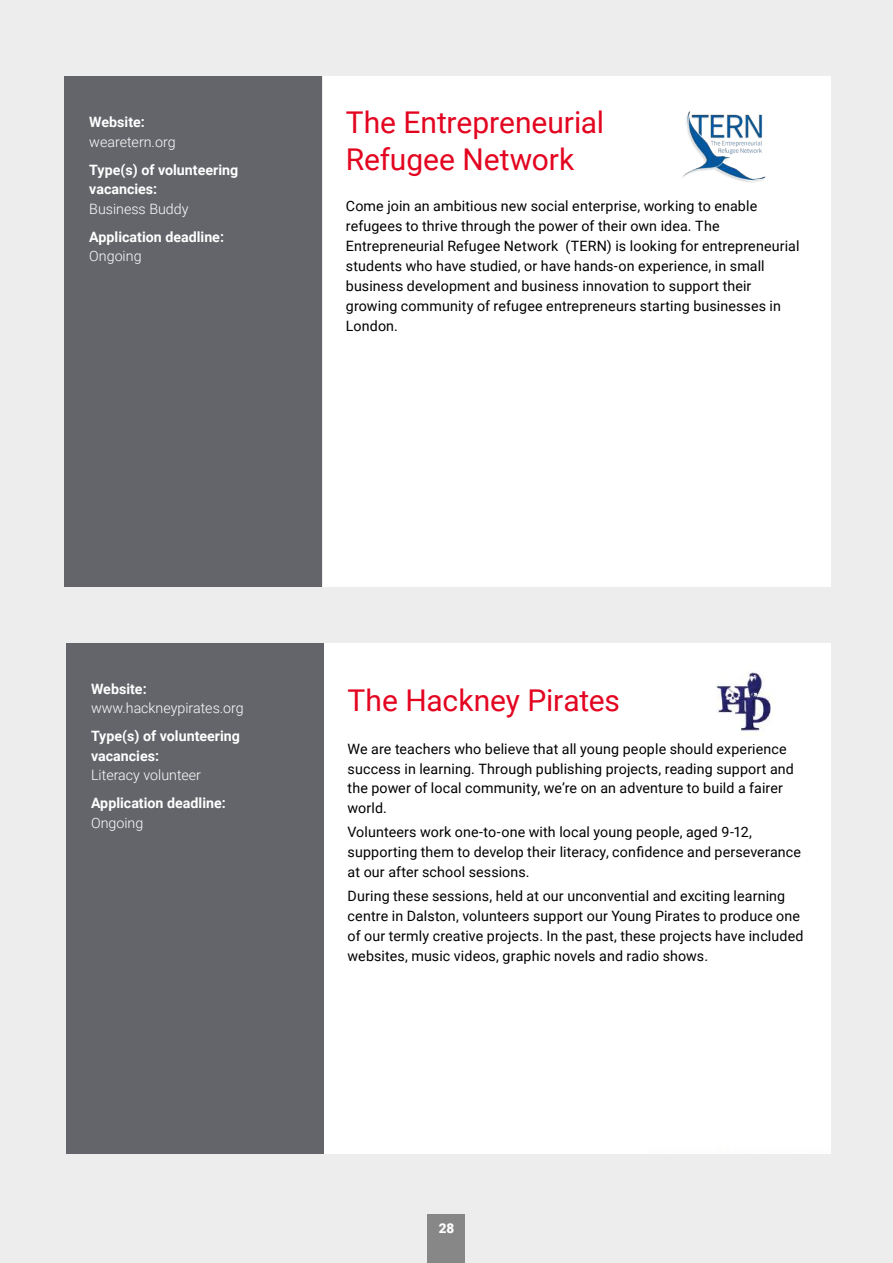
<style>
.page{position:relative;width:893px;height:1263px;background:#ededed}
.page>*{position:absolute;margin:0;border:0;box-sizing:border-box;transform-origin:0 0}
.t1{font:30px/37.5px "Roboto";letter-spacing:-.005em;color:#e30520}
.t2{font:14.25px/20px "Roboto";letter-spacing:.01em;color:#000}
.t3{font:700 14.25px/19.5px "Roboto";color:#fff}
.t4{font:300 14.25px "Roboto";color:#fff}
.t5{font:900 13.5px "Roboto";color:#fff}
</style>
<div class="page">
<div style="left:428px;top:1215px;width:37px;height:48px;background:#878787"></div>
<div style="left:324px;top:77px;width:507px;height:510px;background:#fff"></div>
<img style="left:683px;top:111px;width:83px;height:72px">
<div style="left:64px;top:77px;width:258px;height:510px;background:#63656a"></div>
<div style="left:324px;top:643px;width:507px;height:510px;background:#fff"></div>
<div style="left:66px;top:643px;width:258px;height:510px;background:#63656a"></div>
<img style="left:716px;top:665px;width:69px;height:78px">
<p class="t3" style="left:89px;top:112px;width:57px">Website:</p>
<p class="t4" style="left:89px;top:132px;width:88px">wearetern.org</p>
<p class="t3" style="left:89px;top:159px;width:150px">Type(s) of volunteering vacancies:</p>
<p class="t4" style="left:89px;top:199px;width:101px">Business Buddy</p>
<p class="t3" style="left:89px;top:226px;width:136px">Application deadline:</p>
<p class="t4" style="left:89px;top:246px;width:54px">Ongoing</p>
<h1 class="t1" style="left:346px;top:102px;width:260px">The Entrepreneurial<br>Refugee Network</h1>
<p class="t2" style="left:346px;top:196px;width:455px">Come join an ambitious new social enterprise, working to enable refugees to thrive through the power of their own idea. The Entrepreneurial Refugee Network (TERN) is looking for entrepreneurial students who have studied, or have hands-on experience, in small business development and business innovation to support their growing community of refugee entrepreneurs starting businesses in London.</p>
<p class="t3" style="left:91px;top:678px;width:57px">Website:</p>
<p class="t4" style="left:91px;top:698px;width:154px">www.hackneypirates.org</p>
<p class="t3" style="left:91px;top:726px;width:150px">Type(s) of volunteering vacancies:</p>
<p class="t4" style="left:91px;top:765px;width:112px">Literacy volunteer</p>
<p class="t3" style="left:91px;top:793px;width:136px">Application deadline:</p>
<p class="t4" style="left:91px;top:813px;width:54px">Ongoing</p>
<h1 class="t1" style="left:348px;top:681px;width:274px">The Hackney Pirates</h1>
<p class="t2" style="left:348px;top:738px;width:448px">We are teachers who believe that all young people should experience success in learning. Through publishing projects, reading support and the power of local community, we’re on an adventure to build a fairer world.</p>
<p class="t2" style="left:348px;top:822px;width:455px">Volunteers work one-to-one with local young people, aged 9-12, supporting them to develop their literacy, confidence and perseverance at our after school sessions.</p>
<p class="t2" style="left:348px;top:886px;width:457px">During these sessions, held at our unconvential and exciting learning centre in Dalston, volunteers support our Young Pirates to produce one of our termly creative projects. In the past, these projects have included websites, music videos, graphic novels and radio shows.</p>
<p class="t5" style="left:439px;top:1219px;width:17px">28</p>
</div>
